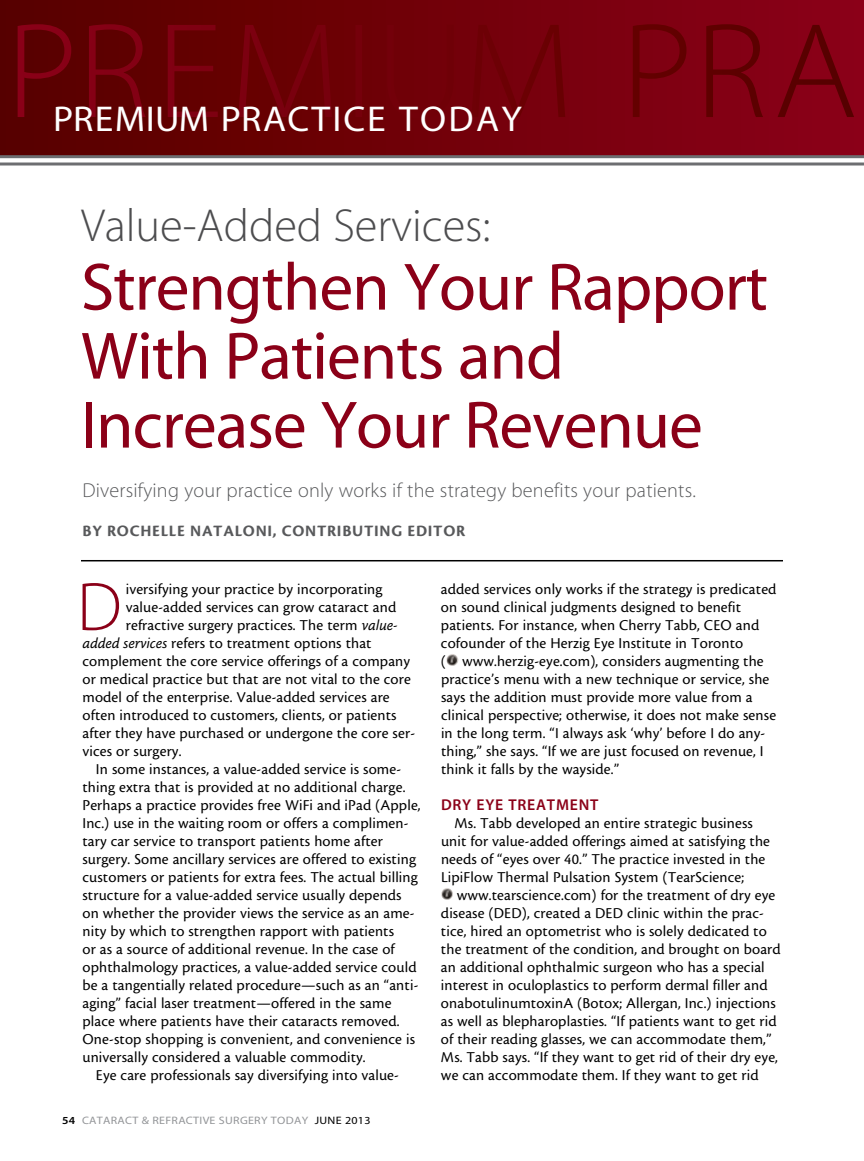
<style>
.page{position:relative;width:864px;height:1161px;background:#fff}
.page>*{position:absolute;margin:0;border:0;box-sizing:border-box;transform-origin:0 0}
.t1{font:136.65px "Myriad MM 215 600";letter-spacing:.015em;color:#fff;scale:1.05 1}
.t2{font:69.15px "Myriad MM 215 600";color:#8b0018}
.t3{font:67.5px/69px "Myriad MM 400 600";letter-spacing:-.015em;color:#8b0018}
.t4{font:46.5px "Myriad MM 215 600";color:#4d4d4f}
.t5{font:36px "Myriad MM 400 600";letter-spacing:.04em;color:#fff;scale:1.05 1}
.t6{font:20.25px "Myriad MM 215 600";letter-spacing:.01em;color:#58595b}
.t7{font:16.5px "Cronos MM 700 11";letter-spacing:.045em;color:#58595b}
.t8{font:15.75px/18px "Cronos MM 408 10";letter-spacing:.01em;color:#000}
.t9{font:15.75px "Myriad MM 565 600";letter-spacing:.05em;color:#8b0018}
.t10{font:10.8px "Myriad MM 400 600";letter-spacing:.025em;color:#939598;scale:1.11 1}
.t11{font:10.8px "Myriad MM 400 600";letter-spacing:.025em;color:#000;scale:1.11 1}
.s1{font-family:"Cronos MM It 408 10"}
.s2{font-family:"Myriad MM 565 600";color:#000}
.s3{color:#939598}
</style>
<div class="page">
<div style="left:0;top:0;width:864px;height:155px;background:linear-gradient(to right,#570000,#8c0018)"></div>
<hr style="left:0;top:155px;width:864px;height:3px;background:#6d6e71">
<hr style="left:0;top:163px;width:864px;height:3px;background:#6d6e71">
<svg style="left:446px;top:654px;width:12px;height:12px"></svg>
<svg style="left:441px;top:888px;width:12px;height:12px"></svg>
<hr style="left:81px;top:560px;width:702px;height:1px;background:#000">
<h1 class="t1" style="left:6px;top:5px;width:812px">Premium Pra</h1>
<h3 class="t5" style="left:53px;top:101px;width:448px">Premium Practice Today</h3>
<h3 class="t4" style="left:81px;top:203px;width:411px">Value-Added Services:</h3>
<h3 class="t3" style="left:81px;top:256px;width:689px">Strengthen Your Rapport<br>With Patients and<br>Increase Your Revenue</h3>
<p class="t6" style="left:82px;top:481px;width:615px">Diversifying your practice only works if the strategy benefits your patients.</p>
<p class="t7" style="left:82px;top:522px;width:383px">BY ROCHELLE NATALONI, CONTRIBUTING EDITOR</p>
<h2 class="t2" style="left:77px;top:573px;width:46px">D</h2>
<p class="t8" style="left:126px;top:580px;width:258px">iversifying your practice by incorporating</p>
<p class="t8" style="left:126px;top:598px;width:272px">value-added services can grow cataract and</p>
<p class="t8" style="left:126px;top:616px;width:273px">refractive surgery practices. The term <span class="s1">value-</span></p>
<p class="t8" style="left:82px;top:634px;width:291px"><span class="s1">added services</span> refers to treatment options that</p>
<p class="t8" style="left:82px;top:652px;width:329px">complement the core service offerings of a company</p>
<p class="t8" style="left:82px;top:670px;width:330px">or medical practice but that are not vital to the core</p>
<p class="t8" style="left:82px;top:688px;width:309px">model of the enterprise. Value-added services are</p>
<p class="t8" style="left:82px;top:706px;width:316px">often introduced to customers, clients, or patients</p>
<p class="t8" style="left:82px;top:724px;width:334px">after they have purchased or undergone the core ser-</p>
<p class="t8" style="left:82px;top:742px;width:101px">vices or surgery.</p>
<p class="t8" style="left:96px;top:760px;width:307px">In some instances, a value-added service is some-</p>
<p class="t8" style="left:82px;top:778px;width:324px">thing extra that is provided at no additional charge.</p>
<p class="t8" style="left:82px;top:796px;width:340px">Perhaps a practice provides free WiFi and iPad (Apple,</p>
<p class="t8" style="left:82px;top:814px;width:328px">Inc.) use in the waiting room or offers a complimen-</p>
<p class="t8" style="left:82px;top:832px;width:302px">tary car service to transport patients home after</p>
<p class="t8" style="left:82px;top:850px;width:335px">surgery. Some ancillary services are offered to existing</p>
<p class="t8" style="left:82px;top:868px;width:337px">customers or patients for extra fees. The actual billing</p>
<p class="t8" style="left:82px;top:886px;width:321px">structure for a value-added service usually depends</p>
<p class="t8" style="left:82px;top:904px;width:334px">on whether the provider views the service as an ame-</p>
<p class="t8" style="left:82px;top:922px;width:313px">nity by which to strengthen rapport with patients</p>
<p class="t8" style="left:82px;top:940px;width:314px">or as a source of additional revenue. In the case of</p>
<p class="t8" style="left:82px;top:958px;width:336px">ophthalmology practices, a value-added service could</p>
<p class="t8" style="left:82px;top:976px;width:337px">be a tangentially related procedure—such as an “anti-</p>
<p class="t8" style="left:82px;top:994px;width:311px">aging” facial laser treatment—offered in the same</p>
<p class="t8" style="left:82px;top:1012px;width:319px">place where patients have their cataracts removed.</p>
<p class="t8" style="left:82px;top:1030px;width:334px">One-stop shopping is convenient, and convenience is</p>
<p class="t8" style="left:82px;top:1048px;width:285px">universally considered a valuable commodity.</p>
<p class="t8" style="left:96px;top:1066px;width:304px">Eye care professionals say diversifying into value-</p>
<p class="t10" style="left:62px;top:1115px;width:196px"><span class="s2">54</span> Cataract &amp; Refractive Surgery Tod</p>
<p class="t11" style="left:294px;top:1115px;width:70px"><span class="s3">ay</span> June 2013</p>
<p class="t8" style="left:441px;top:580px;width:337px">added services only works if the strategy is predicated on sound clinical judgments designed to benefit patients. For instance, when Cherry Tabb, CEO and cofounder of the Herzig Eye Institute in Toronto<br>( www.herzig-eye.com), considers augmenting the practice’s menu with a new technique or service, she says the addition must provide more value from a clinical perspective; otherwise, it does not make sense in the long term. “I always ask ‘why’ before I do any&shy;thing,” she says. “If we are just focused on revenue, I think it falls by the wayside.”</p>
<p class="t9" style="left:441px;top:797px;width:159px">DRY EYE TREATMENT</p>
<p class="t8" style="left:441px;top:814px;width:331px;text-indent:13px">Ms. Tabb developed an entire strategic business unit for value-added offerings aimed at satisfying the needs of “eyes over 40.” The practice invested in the LipiFlow Thermal Pulsation System (TearScience;</p>
<p class="t8" style="left:441px;top:886px;width:341px;text-indent:16px">www.tearscience.com) for the treatment of dry eye disease (DED), created a DED clinic within the prac&shy;tice, hired an optometrist who is solely dedicated to the treatment of the condition, and brought on board an additional ophthalmic surgeon who has a special interest in oculoplastics to perform dermal filler and onabotulinumtoxinA (Botox; Allergan, Inc.) injections as well as blepharoplasties. “If patients want to get rid of their reading glasses, we can accommodate them,” Ms. Tabb says. “If they want to get rid of their dry eye, we can accommodate them. If they want to get rid</p>
</div>
